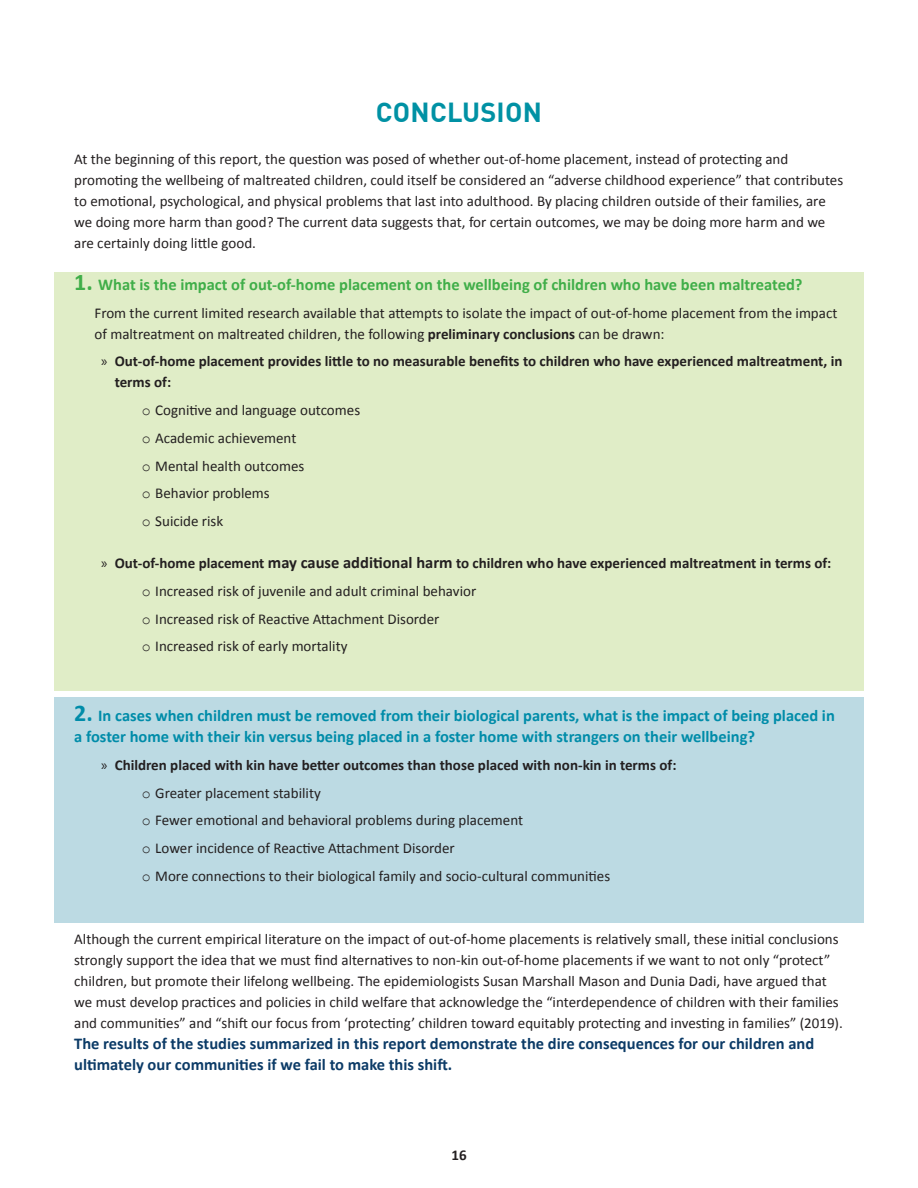
<style>
.page{position:relative;width:918px;height:1188px;background:#fff}
.page>*{position:absolute;margin:0;border:0;box-sizing:border-box;transform-origin:0 0}
.t1{font:700 27px "DINOT";letter-spacing:.01em;color:#0091a4}
.t2{font:700 16.5px/21px "Calibri";color:#008ca9}
.t3{font:700 16.5px/21px "Calibri";color:#0c3b67}
.t4{font:700 16.5px "Calibri";color:#40ae49}
.t5{font:15px/27.8px "Calibri";color:#231f20}
.t6{font:700 15px/21px "Calibri";color:#231f20}
.s1{font-size:24px}
.s2{font-weight:700}
.s3{font-family:"Myriad Pro";font-weight:400}
.s4{font-family:"Courier New"}
.s5{font-family:"Myriad Pro"}
.s6{font-weight:700;font-size:16.5px}
</style>
<div class="page">
<div style="left:54px;top:697px;width:810px;height:225px;background:#bcdae3"></div>
<div style="left:54px;top:273px;width:810px;height:418px;background:#e0edc7"></div>
<h1 class="t1" style="left:376px;top:91px;width:168px">CONCLUSION</h1>
<p class="t5" style="left:74px;top:148px;width:771px;line-height:21px">At the beginning of this report, the question was posed of whether out-of-home placement, instead of protecting and promoting the wellbeing of maltreated children, could itself be considered an “adverse childhood experience” that contributes to emotional, psychological, and physical problems that last into adulthood. By placing children outside of their families, are we doing more harm than good? The current data suggests that, for certain outcomes, we may be doing more harm and we are certainly doing little good.</p>
<p class="t4" style="left:74px;top:274px;width:730px"><span class="s1">1.</span> What is the impact of out-of-home placement on the wellbeing of children who have been maltreated?</p>
<p class="t5" style="left:94px;top:302px;width:744px;line-height:21px">From the current limited research available that attempts to isolate the impact of out-of-home placement from the impact of maltreatment on maltreated children, the following <span class="s2">preliminary conclusions</span> can be drawn:</p>
<p class="t6" style="left:115px;top:351px;width:729px;text-indent:-14px"><span class="s3">»</span> Out-of-home placement provides little to no measurable benefits to children who have experienced maltreatment, in terms of:</p>
<p class="t5" style="left:142px;top:396px;width:220px"><span class="s4">o</span> Cognitive and language outcomes <span class="s4">o</span> Academic achievement<br><span class="s4">o</span> Mental health outcomes<br><span class="s4">o</span> Behavior problems<br><span class="s4">o</span> Suicide risk</p>
<p class="t5" style="left:142px;top:549px;width:691px;text-indent:-40px"><span class="s5">»</span> <span class="s2">Out-of-home placement</span> <span class="s6">may cause additional harm</span> <span class="s2">to children who have experienced maltreatment in terms of: </span><span class="s4">o</span> Increased risk of juvenile and adult criminal behavior<br><span class="s4">o</span> Increased risk of Reactive Attachment Disorder<br><span class="s4">o</span> Increased risk of early mortality</p>
<p class="t2" style="left:74px;top:705px;width:762px"><span class="s1">2.</span> In cases when children must be removed from their biological parents, what is the impact of being placed in a foster home with their kin versus being placed in a foster home with strangers on their wellbeing?</p>
<p class="t5" style="left:142px;top:751px;width:536px;text-indent:-40px"><span class="s5">»</span> <span class="s2">Children placed with kin have better outcomes than those placed with non-kin in terms of: </span><span class="s4">o</span> Greater placement stability<br><span class="s4">o</span> Fewer emotional and behavioral problems during placement<br><span class="s4">o</span> Lower incidence of Reactive Attachment Disorder<br><span class="s4">o</span> More connections to their biological family and socio-cultural communities</p>
<p class="t5" style="left:74px;top:928px;width:770px;line-height:21px">Although the current empirical literature on the impact of out-of-home placements is relatively small, these initial conclusions strongly support the idea that we must find alternatives to non-kin out-of-home placements if we want to not only “protect” children, but promote their lifelong wellbeing. The epidemiologists Susan Marshall Mason and Dunia Dadi, have argued that we must develop practices and policies in child welfare that acknowledge the “interdependence of children with their families and communities” and “shift our focus from ‘protecting’ children toward equitably protecting and investing in families” (2019).</p>
<p class="t3" style="left:74px;top:1033px;width:742px">The results of the studies summarized in this report demonstrate the dire consequences for our children and ultimately our communities if we fail to make this shift.</p>
<p class="t6" style="left:451px;top:1145px;width:17px">16</p>
</div>
